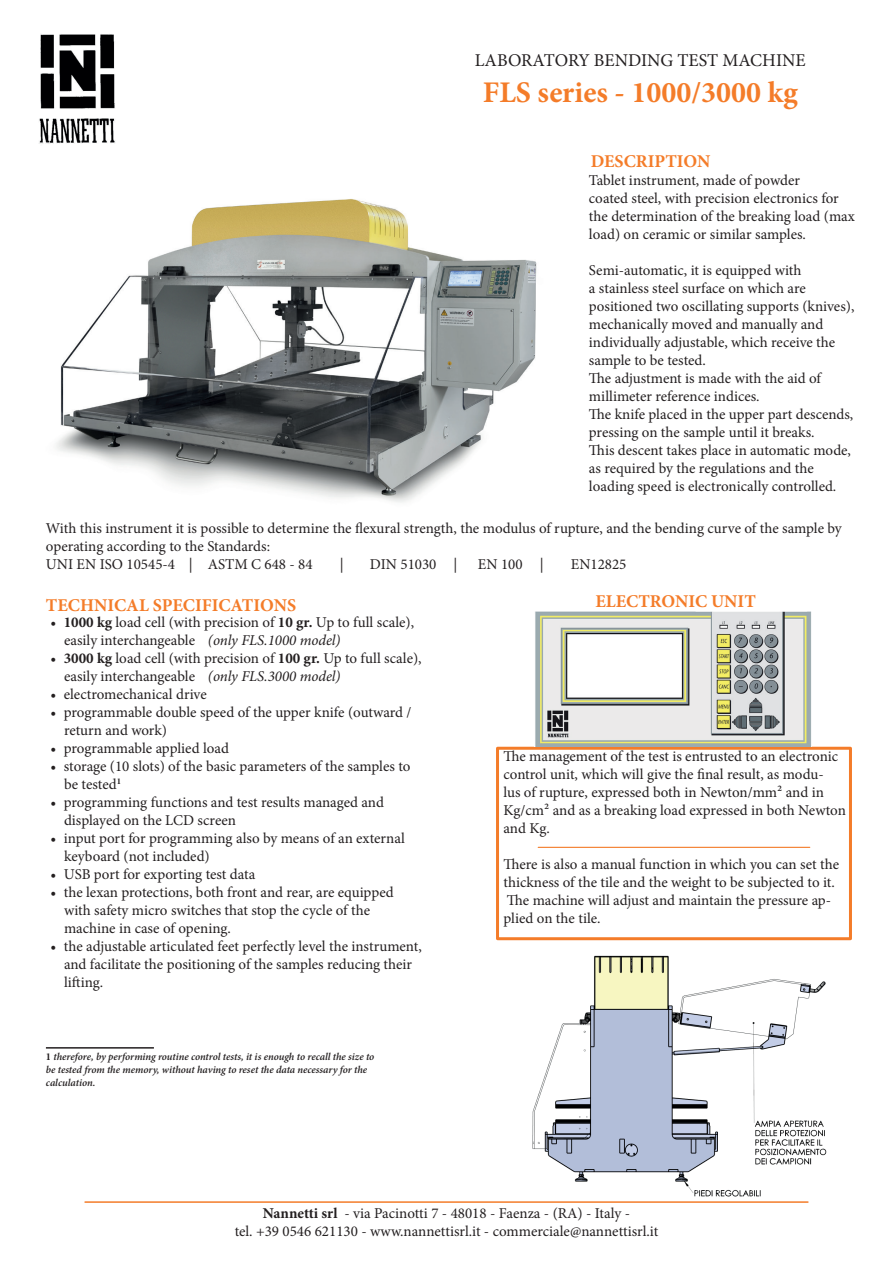
<style>
.page{position:relative;width:893px;height:1263px;background:#fff}
.page>*{position:absolute;margin:0;border:0;box-sizing:border-box;transform-origin:0 0}
.t1{font:700 30px "Minion Pro";color:#f47c29}
.t2{font:700 18px "Minion Pro";color:#f47c29}
.t3{font:18px "Minion Pro";color:#231f20}
.t4{font:15px/18px "Minion Pro";color:#231f20}
.t5{font:italic 600 10.5px/12.6px "Minion Pro";letter-spacing:-.005em;color:#231f20}
.s1{font-weight:700}
.s2{font-style:italic}
.s3{font-weight:700;font-style:normal}
</style>
<div class="page">
<hr style="left:85px;top:1201px;width:723px;height:2px;background:#f47c29">
<img style="left:39px;top:34px;width:76px;height:110px">
<div style="left:496px;top:747px;width:356px;height:193px;border:3px solid #f47c29"></div>
<hr style="left:538px;top:847px;width:272px;height:1px;background:#f47c29">
<hr style="left:46px;top:1047px;width:108px;height:1px;background:#231f20">
<img style="left:532px;top:955px;width:295px;height:242px">
<img style="left:56px;top:199px;width:481px;height:304px">
<img style="left:535px;top:611px;width:277px;height:136px">
<p class="t3" style="left:475px;top:49px;width:332px">LABORATORY BENDING TEST MACHINE</p>
<h1 class="t1" style="left:483px;top:72px;width:317px">FLS series - 1000/3000 kg</h1>
<p class="t2" style="left:591px;top:148px;width:121px">DESCRIPTION</p>
<p class="t4" style="left:589px;top:171px;width:267px">Tablet instrument, made of powder<br>coated steel, with precision electronics for the determination of the breaking load (max load) on ceramic or similar samples.</p>
<p class="t4" style="left:589px;top:261px;width:267px">Semi-automatic, it is equipped with<br>a stainless steel surface on which are positioned two oscillating supports (knives), mechanically moved and manually and individually adjustable, which receive the sample to be tested.</p>
<p class="t4" style="left:589px;top:369px;width:234px">The adjustment is made with the aid of millimeter reference indices.</p>
<p class="t4" style="left:589px;top:405px;width:266px">The knife placed in the upper part descends, pressing on the sample until it breaks.</p>
<p class="t4" style="left:589px;top:441px;width:263px">This descent takes place in automatic mode, as required by the regulations and the loading speed is electronically controlled.</p>
<p class="t4" style="left:46px;top:519px;width:797px">With this instrument it is possible to determine the flexural strength, the modulus of rupture, and the bending curve of the sample by operating according to the Standards:<br>UNI EN ISO 10545-4 | ASTM C 648 - 84</p>
<p class="t4" style="left:340px;top:555px;width:5px">|</p>
<p class="t4" style="left:370px;top:555px;width:89px">DIN 51030 |</p>
<p class="t4" style="left:478px;top:555px;width:67px">EN 100 |</p>
<p class="t4" style="left:571px;top:555px;width:57px">EN12825</p>
<p class="t2" style="left:46px;top:592px;width:252px">TECHNICAL SPECIFICATIONS</p>
<p class="t4" style="left:64px;top:613px;width:352px;text-indent:-14px">• <span class="s1">1000 kg</span> load cell (with precision of <span class="s1">10 gr.</span> Up to full scale), easily interchangeable <span class="s2">(only FLS.1000 model)</span></p>
<p class="t4" style="left:64px;top:649px;width:359px;text-indent:-14px">• <span class="s1">3000 kg</span> load cell (with precision of <span class="s1">100 gr.</span> Up to full scale), easily interchangeable <span class="s2">(only FLS.3000 model)</span></p>
<p class="t4" style="left:50px;top:685px;width:158px">• electromechanical drive</p>
<p class="t4" style="left:64px;top:703px;width:349px;text-indent:-14px">• programmable double speed of the upper knife (outward / return and work)</p>
<p class="t4" style="left:50px;top:739px;width:180px">• programmable applied load</p>
<p class="t4" style="left:64px;top:757px;width:348px;text-indent:-14px">• storage (10 slots) of the basic parameters of the samples to be tested<sup>1</sup></p>
<p class="t4" style="left:64px;top:793px;width:321px;text-indent:-14px">• programming functions and test results managed and displayed on the LCD screen</p>
<p class="t4" style="left:64px;top:829px;width:342px;text-indent:-14px">• input port for programming also by means of an external keyboard (not included)</p>
<p class="t4" style="left:50px;top:865px;width:207px">• USB port for exporting test data</p>
<p class="t4" style="left:64px;top:883px;width:331px;text-indent:-14px">• the lexan protections, both front and rear, are equipped with safety micro switches that stop the cycle of the machine in case of opening.</p>
<p class="t4" style="left:64px;top:937px;width:359px;text-indent:-14px">• the adjustable articulated feet perfectly level the instrument, and facilitate the positioning of the samples reducing their lifting.</p>
<p class="t5" style="left:46px;top:1051px;width:330px"><span class="s3">1</span> therefore, by performing routine control tests, it is enough to recall the size to be tested from the memory, without having to reset the data necessary for the calculation.</p>
<p class="t2" style="left:595px;top:588px;width:162px">ELECTRONIC UNIT</p>
<p class="t4" style="left:503px;top:747px;width:344px">The management of the test is entrusted to an electronic control unit, which will give the final result, as modu-<br>lus of rupture, expressed both in Newton/mm2 and in Kg/cm2 and as a breaking load expressed in both Newton and Kg.</p>
<p class="t4" style="left:503px;top:855px;width:337px">There is also a manual function in which you can set the thickness of the tile and the weight to be subjected to it.</p>
<p class="t4" style="left:503px;top:891px;width:329px">The machine will adjust and maintain the pressure ap&shy;plied on the tile.</p>
<p class="t4" style="left:235px;top:1204px;width:425px;text-align:center"><span class="s1">Nannetti srl</span> - via Pacinotti 7 - 48018 - Faenza - (RA) - Italy -<br>tel. +39 0546 621130 - www.nannettisrl.it - commerciale@nannettisrl.it</p>
</div>
